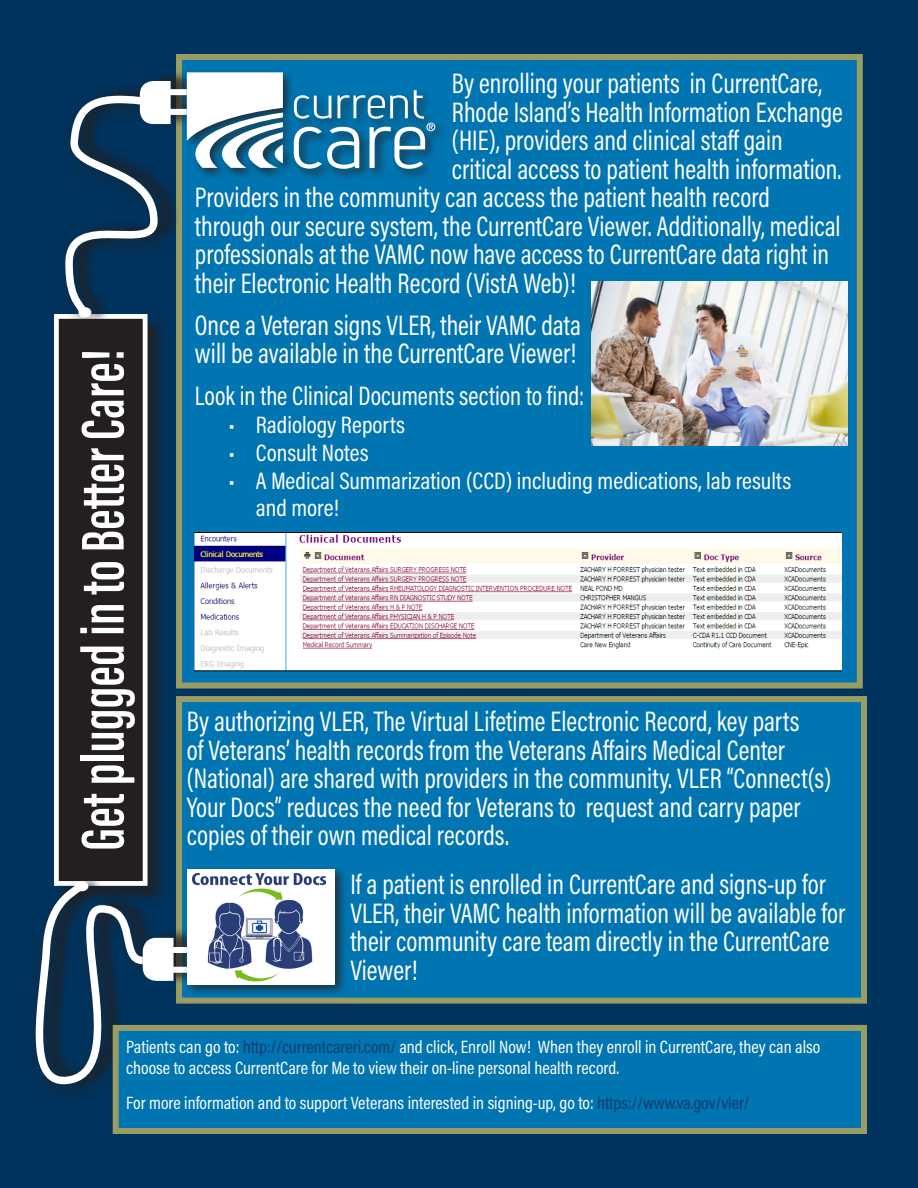
<style>
.page{position:relative;width:918px;height:1188px;background:#00335d}
.page>*{position:absolute;margin:0;border:0;box-sizing:border-box;transform-origin:0 0}
.t1{font:600 62.25px "Acumin Pro Extra Cond";color:#fff}
.t2{font:28.5px/28.5px "Acumin Pro Cond";color:#fff;scale:.92 1}
.t3{font:27px "Acumin Pro Cond";color:#fff;scale:.92 1}
.t4{font:24px/27px "Acumin Pro Cond";color:#fff}
.Paragraph_Style_1{font:18px/21.6px "Acumin Pro Cond";color:#fff}
.s1{color:#0c3c6d}
</style>
<div class="page">
<div style="left:56px;top:317px;width:110px;height:588px;background:#231f20;opacity:.75"></div>
<div style="left:56px;top:316px;width:89px;height:567px;background:#231f20"></div>
<div style="left:54px;top:314px;width:94px;height:572px;border:5px solid #fff"></div>
<div style="left:176px;top:696px;width:691px;height:308px;background:#0075b2;border:6px solid #9a9d63"></div>
<div style="left:176px;top:54px;width:687px;height:634px;background:#0075b2;border:6px solid #9a9d63"></div>
<img style="left:195px;top:532px;width:646px;height:139px">
<img style="left:592px;top:281px;width:256px;height:164px">
<div style="left:72px;top:70px;width:137px;height:252px;background:#231f20;opacity:.75"></div>
<div style="left:55px;top:85px;width:122px;height:252px;background:#231f20;opacity:.75"></div>
<svg style="left:62px;top:81px;width:109px;height:244px"></svg>
<div style="left:164px;top:89px;width:23px;height:6px;background:#fff"></div>
<div style="left:164px;top:109px;width:23px;height:6px;background:#fff"></div>
<div style="left:78px;top:307px;width:13px;height:10px;background:#fff;border-radius:50%"></div>
<div style="left:184px;top:69px;width:264px;height:113px;background:#231f20;opacity:.75"></div>
<svg style="left:294px;top:90px;width:141px;height:79px"></svg>
<svg style="left:187px;top:72px;width:96px;height:96px;background:#bcd0da"></svg>
<div style="left:42px;top:874px;width:170px;height:215px;background:#231f20;opacity:.75"></div>
<div style="left:25px;top:876px;width:137px;height:228px;background:#00325c"></div>
<svg style="left:35px;top:877px;width:139px;height:214px"></svg>
<div style="left:167px;top:967px;width:23px;height:6px;background:#fff"></div>
<div style="left:167px;top:947px;width:23px;height:6px;background:#fff"></div>
<div style="left:75px;top:881px;width:13px;height:10px;background:#fff;border-radius:50%"></div>
<div style="left:183px;top:865px;width:165px;height:133px;background:#231f20;opacity:.75"></div>
<div style="left:187px;top:869px;width:148px;height:116px;background:#fff"></div>
<img style="left:193px;top:872px;width:133px;height:110px">
<div style="left:113px;top:1025px;width:754px;height:109px;background:#0075b2;border:6px solid #9a9d63"></div>
<p class="t1" style="left:65px;top:850px;width:503px;rotate:-90deg">Get plugged in to Better Care!</p>
<p class="t2" style="left:452px;top:69px;width:404px">By enrolling your patients in CurrentCare,</p>
<p class="t2" style="left:452px;top:97px;width:426px">Rhode Island’s Health Information Exchange</p>
<p class="t2" style="left:452px;top:126px;width:361px">(HIE), providers and clinical staff gain</p>
<p class="t2" style="left:452px;top:154px;width:425px">critical access to patient health information.</p>
<p class="t2" style="left:195px;top:183px;width:627px">Providers in the community can access the patient health record</p>
<p class="t2" style="left:195px;top:211px;width:703px">through our secure system, the CurrentCare Viewer. Additionally, medical</p>
<p class="t2" style="left:195px;top:240px;width:691px">professionals at the VAMC now have access to CurrentCare data right in</p>
<p class="t2" style="left:195px;top:268px;width:415px">their Electronic Health Record (VistA Web)!</p>
<p class="t2" style="left:195px;top:310px;width:421px">Once a Veteran signs VLER, their VAMC data will be available in the CurrentCare Viewer!</p>
<p class="t3" style="left:195px;top:379px;width:425px">Look in the Clinical Documents section to find:</p>
<p class="t4" style="left:229px;top:411px;width:178px">• Radiology Reports</p>
<p class="t4" style="left:229px;top:439px;width:141px">• Consult Notes</p>
<p class="t4" style="left:256px;top:466px;width:537px;text-indent:-27px">• A Medical Summarization (CCD) including medications, lab results and more!</p>
<p class="t2" style="left:187px;top:707px;width:702px">By authorizing VLER, The Virtual Lifetime Electronic Record, key parts<br>of Veterans’ health records from the Veterans Affairs Medical Center (National) are shared with providers in the community. VLER “Connect(s)<br>Your Docs” reduces the need for Veterans to request and carry paper copies of their own medical records.</p>
<p class="t2" style="left:350px;top:869px;width:540px">If a patient is enrolled in CurrentCare and signs-up for VLER, their VAMC health information will be available for their community care team directly in the CurrentCare Viewer!</p>
<p class="Paragraph_Style_1" style="left:126px;top:1035px;width:696px">Patients can go to: <span class="s1">http://currentcareri.com/</span> and click, Enroll Now! When they enroll in CurrentCare, they can also choose to access CurrentCare for Me to view their on-line personal health record.</p>
<p class="Paragraph_Style_1" style="left:126px;top:1092px;width:625px">For more information and to support Veterans interested in signing-up, go to: <span class="s1">https://www.va.gov/vler/</span></p>
</div>
